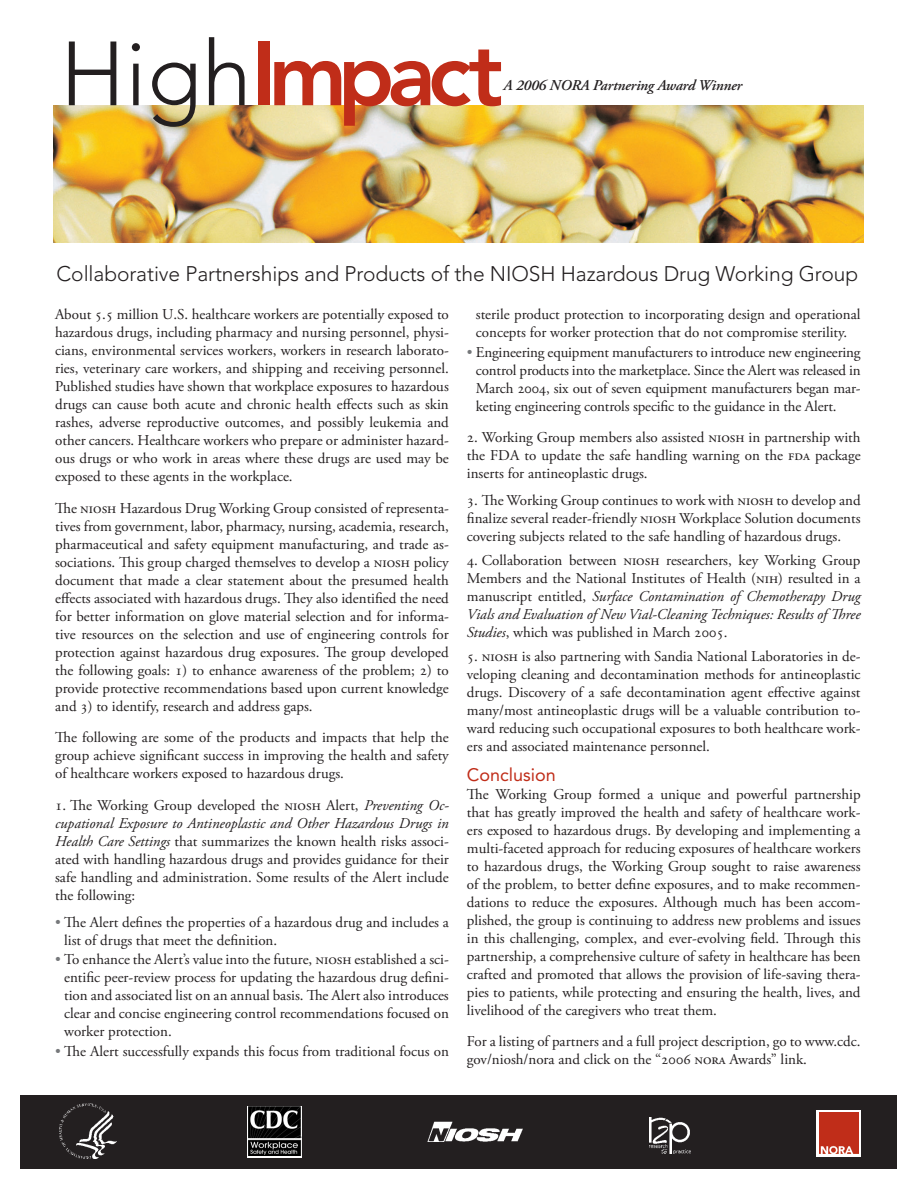
<style>
.page{position:relative;width:918px;height:1188px;background:#fff}
.page>*{position:absolute;margin:0;border:0;box-sizing:border-box;transform-origin:0 0}
.t1{font:800 90px "Avenir LT Std";letter-spacing:-.09em;color:#c02d19}
.title__award{font:300 21px "Avenir LT Std";letter-spacing:-.005em;color:#231f20}
.t2{font:18px "Avenir LT Std";color:#c02d19}
.text{font:15px/18px "Adobe Garamond Pro";color:#231f20;text-align:justify}
.t3{font:italic 600 15px "Adobe Garamond Pro";letter-spacing:-.01em;color:#231f20}
.s1{font-weight:300;color:#231f20}
.s2{font-style:italic}
.s3{color:#76787b}
</style>
<div class="page">
<div style="left:20px;top:1096px;width:877px;height:73px;background:#231f20"></div>
<img style="left:60px;top:1104px;width:57px;height:54px">
<img style="left:428px;top:1121px;width:95px;height:21px">
<svg style="left:247px;top:1106px;width:55px;height:51px"></svg>
<img style="left:248px;top:1107px;width:54px;height:49px">
<svg style="left:816px;top:1110px;width:45px;height:46px"></svg>
<img style="left:819px;top:1113px;width:39px;height:40px">
<img style="left:649px;top:1117px;width:41px;height:36px">
<img style="left:54px;top:105px;width:810px;height:138px">
<p class="t1" style="left:60px;top:21px;width:445px"><span class="s1">High</span>Impact</p>
<p class="t3" style="left:504px;top:77px;width:240px">A 2006 NORA Partnering Award Winner</p>
<p class="title__award" style="left:57px;top:262px;width:803px">Collaborative Partnerships and Products of the NIOSH Hazardous Drug Working Group</p>
<p class="text" style="left:55px;top:306px;width:395px">About 5.5 million U.S. healthcare workers are potentially exposed to hazardous drugs, including pharmacy and nursing personnel, physi&shy;cians, environmental services workers, workers in research laborato&shy;ries, veterinary care workers, and shipping and receiving personnel.<br>Published studies have shown that workplace exposures to hazardous drugs can cause both acute and chronic health effects such as skin rashes, adverse reproductive outcomes, and possibly leukemia and other cancers. Healthcare workers who prepare or administer hazard&shy;ous drugs or who work in areas where these drugs are used may be exposed to these agents in the workplace.</p>
<p class="text" style="left:55px;top:500px;width:395px">The NIOSH Hazardous Drug Working Group consisted of representa&shy;tives from government, labor, pharmacy, nursing, academia, research, pharmaceutical and safety equipment manufacturing, and trade as&shy;sociations. This group charged themselves to develop a NIOSH policy document that made a clear statement about the presumed health effects associated with hazardous drugs. They also identified the need for better information on glove material selection and for informa&shy;tive resources on the selection and use of engineering controls for protection against hazardous drug exposures. The group developed the following goals: 1) to enhance awareness of the problem; 2) to provide protective recommendations based upon current knowledge and 3) to identify, research and address gaps.</p>
<p class="text" style="left:55px;top:729px;width:395px">The following are some of the products and impacts that help the group achieve significant success in improving the health and safety of healthcare workers exposed to hazardous drugs.</p>
<p class="text" style="left:55px;top:797px;width:395px">1. The Working Group developed the NIOSH Alert, <span class="s2">Preventing Oc&shy;cupational Exposure to Antineoplastic and Other Hazardous Drugs in Health Care Settings</span> that summarizes the known health risks associ&shy;ated with handling hazardous drugs and provides guidance for their safe handling and administration. Some results of the Alert include the following:</p>
<p class="text" style="left:64px;top:914px;width:386px;text-indent:-9px"><span class="s3">•</span> The Alert defines the properties of a hazardous drug and includes a list of drugs that meet the definition.</p>
<p class="text" style="left:64px;top:951px;width:386px;text-indent:-9px"><span class="s3">•</span> To enhance the Alert’s value into the future, NIOSH established a sci&shy;entific peer-review process for updating the hazardous drug defini&shy;tion and associated list on an annual basis. The Alert also introduces clear and concise engineering control recommendations focused on worker protection.</p>
<p class="text" style="left:55px;top:1043px;width:395px"><span class="s3">•</span> The Alert successfully expands this focus from traditional focus on</p>
<p class="text" style="left:476px;top:306px;width:386px">sterile product protection to incorporating design and operational concepts for worker protection that do not compromise sterility.</p>
<p class="text" style="left:476px;top:344px;width:386px;text-indent:-9px"><span class="s3">•</span> Engineering equipment manufacturers to introduce new engineering control products into the marketplace. Since the Alert was released in March 2004, six out of seven equipment manufacturers began mar&shy;keting engineering controls specific to the guidance in the Alert.</p>
<p class="text" style="left:467px;top:429px;width:395px">2. Working Group members also assisted NIOSH in partnership with the FDA to update the safe handling warning on the FDA package inserts for antineoplastic drugs.</p>
<p class="text" style="left:467px;top:492px;width:395px">3. The Working Group continues to work with NIOSH to develop and finalize several reader-friendly NIOSH Workplace Solution documents covering subjects related to the safe handling of hazardous drugs.</p>
<p class="text" style="left:467px;top:552px;width:395px">4. Collaboration between NIOSH researchers, key Working Group Members and the National Institutes of Health (NIH) resulted in a manuscript entitled, <span class="s2">Surface Contamination of Chemotherapy Drug Vials and Evaluation of New Vial-Cleaning Techniques: Results of Three Studies</span>, which was published in March 2005.</p>
<p class="text" style="left:467px;top:648px;width:395px">5. NIOSH is also partnering with Sandia National Laboratories in de&shy;veloping cleaning and decontamination methods for antineoplastic drugs. Discovery of a safe decontamination agent effective against many/most antineoplastic drugs will be a valuable contribution to&shy;ward reducing such occupational exposures to both healthcare work&shy;ers and associated maintenance personnel.</p>
<p class="t2" style="left:467px;top:764px;width:91px">Conclusion</p>
<p class="text" style="left:467px;top:785px;width:395px">The Working Group formed a unique and powerful partnership that has greatly improved the health and safety of healthcare work&shy;ers exposed to hazardous drugs. By developing and implementing a multi-faceted approach for reducing exposures of healthcare workers to hazardous drugs, the Working Group sought to raise awareness of the problem, to better define exposures, and to make recommen&shy;dations to reduce the exposures. Although much has been accom&shy;plished, the group is continuing to address new problems and issues in this challenging, complex, and ever-evolving field. Through this partnership, a comprehensive culture of safety in healthcare has been crafted and promoted that allows the provision of life-saving thera&shy;pies to patients, while protecting and ensuring the health, lives, and livelihood of the caregivers who treat them.</p>
<p class="text" style="left:467px;top:1033px;width:395px">For a listing of partners and a full project description, go to www.cdc. gov/niosh/nora and click on the “2006 NORA Awards” link.</p>
</div>
